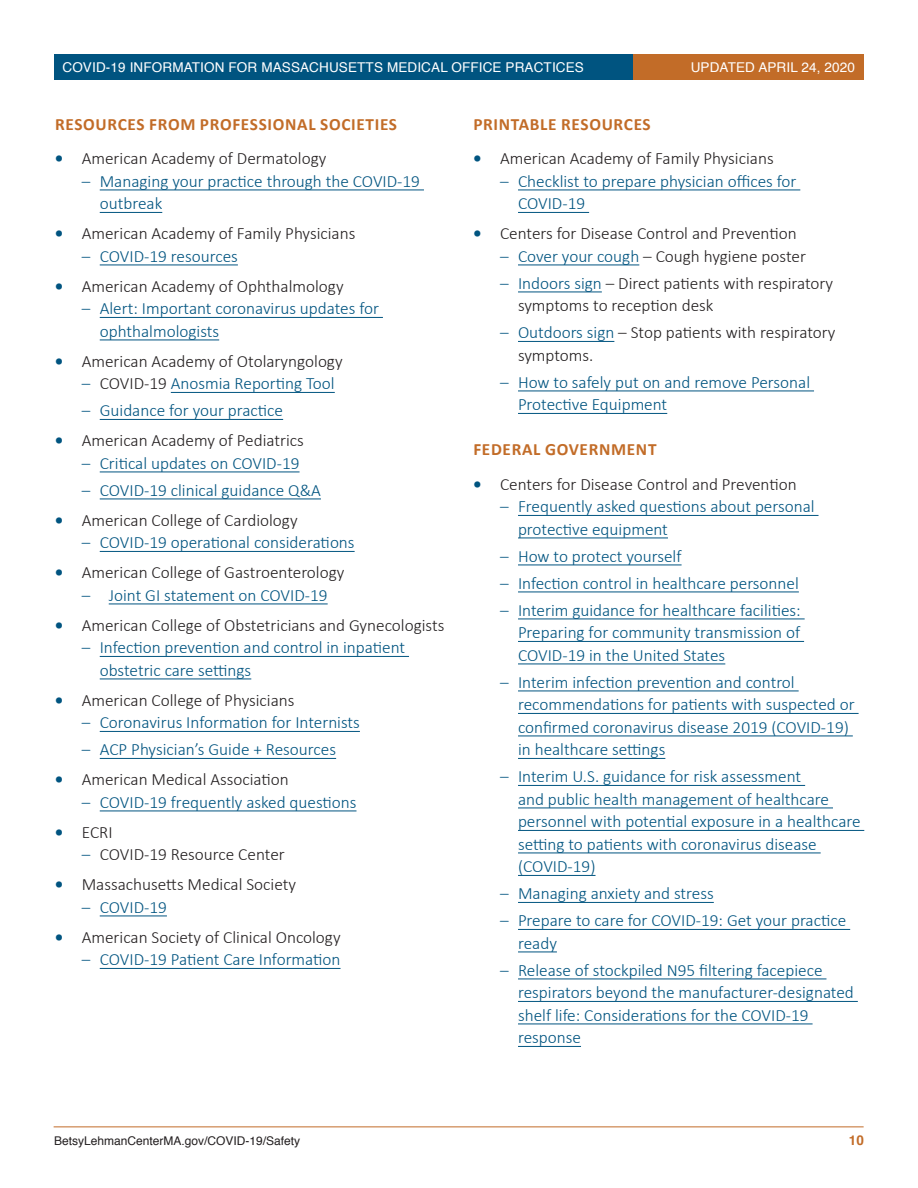
<style>
.page{position:relative;width:918px;height:1188px;background:#fff}
.page>*{position:absolute;margin:0;border:0;box-sizing:border-box;transform-origin:0 0}
.t1{font:300 17.25px/22.5px "Calibri";color:#005480}
.t2{font:300 17.25px/22.5px "Calibri";color:#231f20}
.t3{font:700 17.25px "Calibri";letter-spacing:.04em;color:#c26c28}
.t4{font:13.5px "Helvetica";letter-spacing:.01em;color:#fff}
.t5{font:700 13.5px "Helvetica";color:#c26c28}
.t6{font:12px "Helvetica";color:#231f20}
.s1{font-weight:700;color:#005480}
.s2{color:#231f20}
.s3{color:#005480}
</style>
<div class="page">
<div style="left:54px;top:54px;width:589px;height:26px;background:#005480"></div>
<div style="left:633px;top:54px;width:231px;height:26px;background:#c26c28"></div>
<hr style="left:54px;top:1126px;width:810px;height:1px;background:#c26c28">
<hr style="left:100px;top:190px;width:324px;height:1px;background:#005480">
<hr style="left:100px;top:212px;width:62px;height:1px;background:#005480">
<hr style="left:100px;top:265px;width:138px;height:1px;background:#005480">
<hr style="left:100px;top:317px;width:283px;height:1px;background:#005480">
<hr style="left:100px;top:340px;width:119px;height:1px;background:#005480">
<hr style="left:171px;top:392px;width:164px;height:1px;background:#005480">
<hr style="left:100px;top:419px;width:183px;height:1px;background:#005480">
<hr style="left:100px;top:472px;width:200px;height:1px;background:#005480">
<hr style="left:100px;top:499px;width:221px;height:1px;background:#005480">
<hr style="left:100px;top:551px;width:255px;height:1px;background:#005480">
<hr style="left:109px;top:604px;width:219px;height:1px;background:#005480">
<hr style="left:100px;top:656px;width:309px;height:1px;background:#005480">
<hr style="left:100px;top:679px;width:151px;height:1px;background:#005480">
<hr style="left:100px;top:731px;width:260px;height:1px;background:#005480">
<hr style="left:100px;top:758px;width:236px;height:1px;background:#005480">
<hr style="left:100px;top:811px;width:257px;height:1px;background:#005480">
<hr style="left:100px;top:916px;width:67px;height:1px;background:#005480">
<hr style="left:100px;top:968px;width:241px;height:1px;background:#005480">
<hr style="left:518px;top:190px;width:282px;height:1px;background:#005480">
<hr style="left:518px;top:212px;width:71px;height:1px;background:#005480">
<hr style="left:518px;top:265px;width:121px;height:1px;background:#005480">
<hr style="left:518px;top:292px;width:84px;height:1px;background:#005480">
<hr style="left:518px;top:341px;width:96px;height:1px;background:#005480">
<hr style="left:518px;top:391px;width:296px;height:1px;background:#005480">
<hr style="left:518px;top:413px;width:149px;height:1px;background:#005480">
<hr style="left:518px;top:515px;width:301px;height:1px;background:#005480">
<hr style="left:518px;top:538px;width:150px;height:1px;background:#005480">
<hr style="left:518px;top:565px;width:164px;height:1px;background:#005480">
<hr style="left:518px;top:592px;width:281px;height:1px;background:#005480">
<hr style="left:518px;top:619px;width:287px;height:1px;background:#005480">
<hr style="left:518px;top:641px;width:286px;height:1px;background:#005480">
<hr style="left:518px;top:664px;width:207px;height:1px;background:#005480">
<hr style="left:518px;top:691px;width:281px;height:1px;background:#005480">
<hr style="left:518px;top:713px;width:341px;height:1px;background:#005480">
<hr style="left:518px;top:736px;width:335px;height:1px;background:#005480">
<hr style="left:518px;top:758px;width:147px;height:1px;background:#005480">
<hr style="left:518px;top:785px;width:287px;height:1px;background:#005480">
<hr style="left:518px;top:808px;width:315px;height:1px;background:#005480">
<hr style="left:518px;top:830px;width:346px;height:1px;background:#005480">
<hr style="left:518px;top:853px;width:303px;height:1px;background:#005480">
<hr style="left:518px;top:875px;width:78px;height:1px;background:#005480">
<hr style="left:518px;top:902px;width:196px;height:1px;background:#005480">
<hr style="left:518px;top:929px;width:332px;height:1px;background:#005480">
<hr style="left:518px;top:952px;width:39px;height:1px;background:#005480">
<hr style="left:518px;top:979px;width:308px;height:1px;background:#005480">
<hr style="left:518px;top:1001px;width:340px;height:1px;background:#005480">
<hr style="left:518px;top:1024px;width:295px;height:1px;background:#005480">
<hr style="left:518px;top:1046px;width:63px;height:1px;background:#005480">
<p class="t4" style="left:62px;top:57px;width:523px">COVID-19 INFORMATION FOR MASSACHUSETTS MEDICAL OFFICE PRACTICES</p>
<p class="t4" style="left:691px;top:57px;width:166px">UPDATED APRIL 24, 2020</p>
<h2 class="t3" style="left:55px;top:112px;width:344px">RESOURCES FROM PROFESSIONAL SOCIETIES</h2>
<p class="t2" style="left:55px;top:147px;width:273px"><span class="s1">•</span> American Academy of Dermatology</p>
<p class="t1" style="left:100px;top:170px;width:322px;text-indent:-18px">– Managing your practice through the COVID-19 outbreak</p>
<p class="t2" style="left:55px;top:222px;width:302px"><span class="s1">•</span> American Academy of Family Physicians</p>
<p class="t1" style="left:82px;top:245px;width:158px">– COVID-19 resources</p>
<p class="t2" style="left:55px;top:275px;width:290px"><span class="s1">•</span> American Academy of Ophthalmology</p>
<p class="t1" style="left:100px;top:297px;width:281px;text-indent:-18px">– Alert: Important coronavirus updates for ophthalmologists</p>
<p class="t2" style="left:55px;top:350px;width:289px"><span class="s1">•</span> American Academy of Otolaryngology</p>
<p class="t1" style="left:82px;top:372px;width:255px">– <span class="s2">COVID-19</span> Anosmia Reporting Tool</p>
<p class="t1" style="left:82px;top:399px;width:203px">– Guidance for your practice</p>
<p class="t2" style="left:55px;top:429px;width:251px"><span class="s1">•</span> American Academy of Pediatrics</p>
<p class="t1" style="left:82px;top:452px;width:219px">– Critical updates on COVID-19</p>
<p class="t1" style="left:82px;top:479px;width:241px">– COVID-19 clinical guidance Q&amp;A</p>
<p class="t2" style="left:55px;top:509px;width:244px"><span class="s1">•</span> American College of Cardiology</p>
<p class="t1" style="left:82px;top:531px;width:274px">– COVID-19 operational considerations</p>
<p class="t2" style="left:55px;top:561px;width:291px"><span class="s1">•</span> American College of Gastroenterology</p>
<p class="t1" style="left:82px;top:584px;width:247px">– Joint GI statement on COVID-19</p>
<p class="t2" style="left:55px;top:614px;width:391px"><span class="s1">•</span> American College of Obstetricians and Gynecologists</p>
<p class="t1" style="left:100px;top:636px;width:307px;text-indent:-18px">– Infection prevention and control in inpatient obstetric care settings</p>
<p class="t2" style="left:55px;top:689px;width:241px"><span class="s1">•</span> American College of Physicians</p>
<p class="t1" style="left:82px;top:711px;width:280px">– Coronavirus Information for Internists</p>
<p class="t1" style="left:82px;top:738px;width:256px">– ACP Physician’s Guide + Resources</p>
<p class="t2" style="left:55px;top:768px;width:236px"><span class="s1">•</span> American Medical Association</p>
<p class="t1" style="left:82px;top:791px;width:276px">– COVID-19 frequently asked questions</p>
<p class="t2" style="left:55px;top:821px;width:59px"><span class="s1">•</span> ECRI</p>
<p class="t2" style="left:82px;top:843px;width:205px"><span class="s3">–</span> COVID-19 Resource Center</p>
<p class="t2" style="left:55px;top:873px;width:243px"><span class="s1">•</span> Massachusetts Medical Society</p>
<p class="t1" style="left:82px;top:896px;width:87px">– COVID-19</p>
<p class="t2" style="left:55px;top:926px;width:287px"><span class="s1">•</span> American Society of Clinical Oncology</p>
<p class="t1" style="left:82px;top:948px;width:260px">– COVID-19 Patient Care Information</p>
<h2 class="t3" style="left:473px;top:112px;width:179px">PRINTABLE RESOURCES</h2>
<p class="t2" style="left:473px;top:147px;width:302px"><span class="s1">•</span> American Academy of Family Physicians</p>
<p class="t1" style="left:518px;top:170px;width:280px;text-indent:-18px">– Checklist to prepare physician offices for<br>COVID-19</p>
<p class="t2" style="left:473px;top:222px;width:325px"><span class="s1">•</span> Centers for Disease Control and Prevention</p>
<p class="t2" style="left:500px;top:245px;width:308px"><span class="s3">– Cover your cough</span> – Cough hygiene poster</p>
<p class="t2" style="left:518px;top:272px;width:317px;text-indent:-18px"><span class="s3">– Indoors sign</span> – Direct patients with respiratory symptoms to reception desk</p>
<p class="t2" style="left:518px;top:321px;width:319px;text-indent:-18px"><span class="s3">– Outdoors sign</span> – Stop patients with respiratory symptoms.</p>
<p class="t1" style="left:518px;top:371px;width:294px;text-indent:-18px">– How to safely put on and remove Personal<br>Protective Equipment</p>
<h3 class="t3" style="left:473px;top:438px;width:185px">FEDERAL GOVERNMENT</h3>
<p class="t2" style="left:473px;top:473px;width:325px"><span class="s1">•</span> Centers for Disease Control and Prevention</p>
<p class="t1" style="left:518px;top:495px;width:298px;text-indent:-18px">– Frequently asked questions about personal protective equipment</p>
<p class="t1" style="left:500px;top:545px;width:183px">– How to protect yourself</p>
<p class="t1" style="left:500px;top:572px;width:300px">– Infection control in healthcare personnel</p>
<p class="t1" style="left:518px;top:599px;width:284px;text-align:justify;text-indent:-18px">– Interim guidance for healthcare facilities:<br>Preparing for community transmission of COVID-19 in the United States</p>
<p class="t1" style="left:518px;top:671px;width:338px;text-indent:-18px">– Interim infection prevention and control recommendations for patients with suspected or confirmed coronavirus disease 2019 (COVID-19) in healthcare settings</p>
<p class="t1" style="left:518px;top:765px;width:344px;text-indent:-18px">– Interim U.S. guidance for risk assessment<br>and public health management of healthcare personnel with potential exposure in a healthcare setting to patients with coronavirus disease (COVID-19)</p>
<p class="t1" style="left:500px;top:882px;width:215px">– Managing anxiety and stress</p>
<p class="t1" style="left:518px;top:909px;width:330px;text-indent:-18px">– Prepare to care for COVID-19: Get your practice ready</p>
<p class="t1" style="left:518px;top:959px;width:337px;text-indent:-18px">– Release of stockpiled N95 filtering facepiece respirators beyond the manufacturer-designated shelf life: Considerations for the COVID-19 response</p>
<p class="t6" style="left:54px;top:1132px;width:248px">BetsyLehmanCenterMA.gov/COVID-19/Safety</p>
<p class="t5" style="left:849px;top:1130px;width:17px">10</p>
</div>
